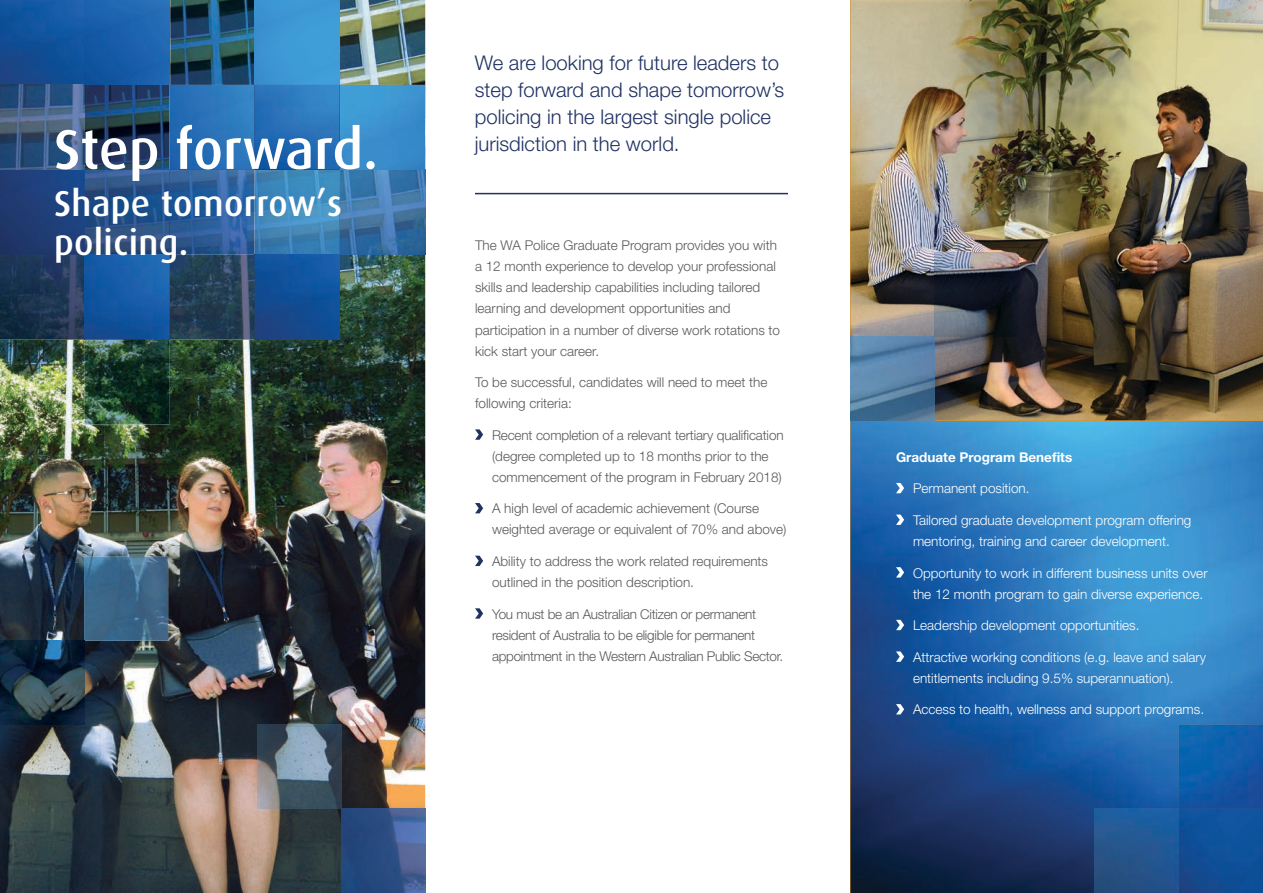
<style>
.page{position:relative;width:1263px;height:893px;background:#fff}
.page>*{position:absolute;margin:0;border:0;box-sizing:border-box;transform-origin:0 0}
.t1{font:500 56.1px "Dax";letter-spacing:-.005em;color:#fff}
.t2{font:500 36px/39px "Dax";letter-spacing:.01em;color:#fff}
.t3{font:300 20.25px/27px "Helvetica Neue LT";color:#203263}
.t4{font:300 13.5px/21px "Helvetica Neue LT";color:#58595b}
.t5{font:300 13.5px/21px "Helvetica Neue LT";color:#fff}
.t6{font:300 13.5px/21px "Helvetica Neue LT";letter-spacing:-.02em;color:#58595b}
.t7{font:700 13.5px "Helvetica Neue LT";color:#fff}
</style>
<div class="page">
<img style="left:0;top:0;width:425px;height:893px">
<svg style="left:475px;top:429px;width:8px;height:11px"></svg>
<svg style="left:475px;top:503px;width:8px;height:10px"></svg>
<svg style="left:475px;top:556px;width:8px;height:10px"></svg>
<svg style="left:475px;top:608px;width:8px;height:11px"></svg>
<img style="left:0;top:0;width:255px;height:85px">
<img style="left:0;top:85px;width:425px;height:170px">
<img style="left:0;top:85px;width:85px;height:1px">
<img style="left:85px;top:85px;width:1px;height:85px">
<div style="left:85px;top:0;width:85px;height:85px;background:linear-gradient(to right,#1256a2,#226ab5)"></div>
<div style="left:255px;top:0;width:85px;height:85px;background:#3e9ad4"></div>
<div style="left:170px;top:85px;width:85px;height:85px;background:linear-gradient(to right,#1f65af,#3381c2)"></div>
<div style="left:340px;top:85px;width:85px;height:85px;background:linear-gradient(to right,#3f98d3,#378ac9)"></div>
<img style="left:85px;top:170px;width:85px;height:1px">
<img style="left:255px;top:170px;width:1px;height:85px">
<img style="left:170px;top:170px;width:85px;height:1px">
<svg style="left:255px;top:85px;width:85px;height:85px;background:#266fb6"></svg>
<img style="left:340px;top:171px;width:1px;height:84px">
<img style="left:341px;top:170px;width:84px;height:1px">
<img style="left:0;top:256px;width:255px;height:84px">
<img style="left:0;top:255px;width:85px;height:1px">
<div style="left:85px;top:255px;width:85px;height:85px;background:linear-gradient(to bottom,#1c66b2,#0f4d95)"></div>
<img style="left:84px;top:557px;width:84px;height:84px">
<img style="left:257px;top:725px;width:84px;height:84px">
<img style="left:341px;top:809px;width:84px;height:84px">
<img style="left:0;top:641px;width:84px;height:84px">
<div style="left:255px;top:255px;width:85px;height:85px;background:linear-gradient(to bottom,#0f59a6,#164486)"></div>
<img style="left:85px;top:341px;width:85px;height:84px">
<img style="left:85px;top:340px;width:85px;height:1px">
<img style="left:170px;top:255px;width:85px;height:1px">
<svg style="left:170px;top:255px;width:1px;height:86px"></svg>
<img style="left:850px;top:420px;width:413px;height:473px">
<img style="left:850px;top:0;width:413px;height:420px">
<svg style="left:896px;top:483px;width:8px;height:10px"></svg>
<svg style="left:896px;top:515px;width:8px;height:10px"></svg>
<svg style="left:896px;top:567px;width:8px;height:10px"></svg>
<svg style="left:896px;top:620px;width:8px;height:10px"></svg>
<svg style="left:896px;top:651px;width:8px;height:11px"></svg>
<svg style="left:896px;top:704px;width:8px;height:10px"></svg>
<img style="left:850px;top:336px;width:84px;height:84px">
<img style="left:1179px;top:725px;width:84px;height:84px">
<img style="left:934px;top:252px;width:85px;height:84px">
<img style="left:1095px;top:809px;width:84px;height:84px">
<hr style="left:475px;top:193px;width:313px;height:1px;background:#203263">
<h1 class="t1" style="left:54px;top:118px;width:325px">Step forward.</h1>
<h2 class="t2" style="left:54px;top:184px;width:290px">Shape tomorrow’s policing.</h2>
<h3 class="t3" style="left:475px;top:49px;width:311px">We are looking for future leaders to step forward and shape tomorrow’s policing in the largest single police jurisdiction in the world.</h3>
<p class="t4" style="left:475px;top:235px;width:307px">The WA Police Graduate Program provides you with a 12 month experience to develop your professional skills and leadership capabilities including tailored learning and development opportunities and participation in a number of diverse work rotations to kick start your career.</p>
<p class="t4" style="left:475px;top:372px;width:294px">To be successful, candidates will need to meet the following criteria:</p>
<p class="t4" style="left:492px;top:424px;width:293px">Recent completion of a relevant tertiary qualification (degree completed up to 18 months prior to the commencement of the program in February 2018)</p>
<p class="t4" style="left:492px;top:498px;width:296px">A high level of academic achievement (Course weighted average or equivalent of 70% and above)</p>
<p class="t4" style="left:492px;top:550px;width:278px">Ability to address the work related requirements outlined in the position description.</p>
<p class="t6" style="left:492px;top:603px;width:293px">You must be an Australian Citizen or permanent resident of Australia to be eligible for permanent appointment in the Western Australian Public Sector.</p>
<p class="t7" style="left:896px;top:448px;width:178px">Graduate Program Benefits</p>
<p class="t5" style="left:913px;top:478px;width:118px">Permanent position.</p>
<p class="t5" style="left:913px;top:509px;width:280px">Tailored graduate development program offering mentoring, training and career development.</p>
<p class="t5" style="left:913px;top:562px;width:296px">Opportunity to work in different business units over the 12 month program to gain diverse experience.</p>
<p class="t5" style="left:913px;top:615px;width:228px">Leadership development opportunities.</p>
<p class="t5" style="left:913px;top:646px;width:295px">Attractive working conditions (e.g. leave and salary entitlements including 9.5% superannuation).</p>
<p class="t5" style="left:913px;top:699px;width:293px">Access to health, wellness and support programs.</p>
</div>
